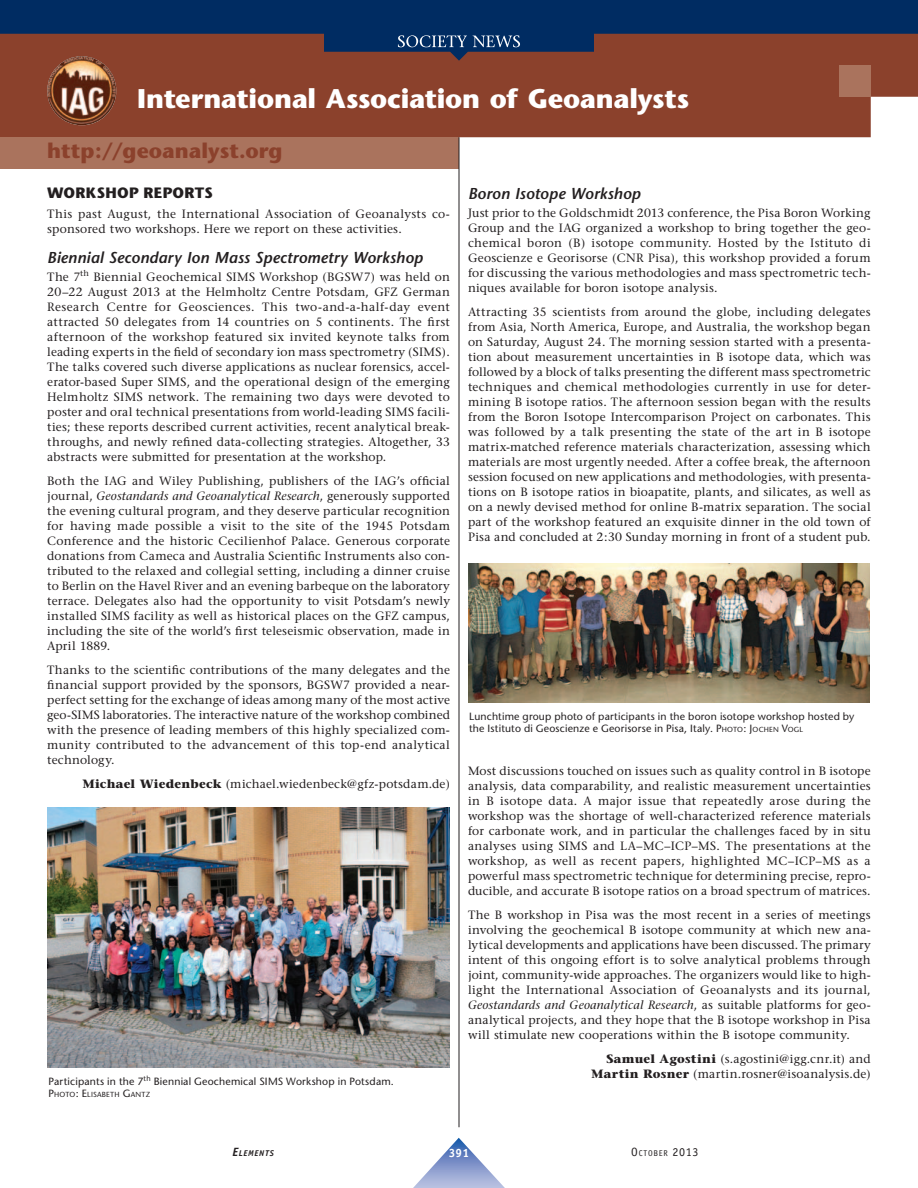
<style>
.page{position:relative;width:918px;height:1188px;background:#fff}
.page>*{position:absolute;margin:0;border:0;box-sizing:border-box;transform-origin:0 0}
.t1{font:700 27px "Stone Sans";letter-spacing:-.01em;color:#fff}
.t2{font:700 21px "Stone Sans";color:#8b412c}
.t3{font:italic 600 15.75px "Stone Sans";letter-spacing:.005em;color:#231f20}
.t4{font:700 15px "Stone Sans";letter-spacing:.02em;color:#231f20}
.t5{font:12px/15px "Stone Serif";letter-spacing:.015em;color:#231f20;text-align:justify}
.t6{font:700 12px "Officina Sans";color:#fff}
.t7{font:10.5px/12px "Stone Sans";letter-spacing:.015em;color:#231f20}
.t8{font:8.4px "Officina Sans";letter-spacing:.085em;color:#231f20}
.t9{font:italic 700 8.4px "Officina Sans";letter-spacing:.08em;color:#231f20}
.t10{font:7.35px "Stone Sans";letter-spacing:.03em;color:#231f20}
.s1{font-style:italic}
.s2{font-weight:700}
.s3{font-size:10.5px}
.s4{font-size:7.35px}
.s5{font-size:12px}
</style>
<div class="page">
<div style="left:0;top:61px;width:918px;height:76px;background:#8b412c"></div>
<div style="left:0;top:137px;width:459px;height:32px;background:#aa735d"></div>
<div style="left:839px;top:65px;width:32px;height:32px;background:#aa735d"></div>
<img style="left:47px;top:56px;width:69px;height:69px;border-radius:50%">
<hr style="left:459px;top:137px;width:1px;height:990px;background:#231f20">
<svg style="left:413px;top:1138px;width:92px;height:50px"></svg>
<svg style="left:0;top:0;width:918px;height:61px;background:#33334e"></svg>
<svg style="left:398px;top:35px;width:122px;height:12px"></svg>
<img style="left:468px;top:563px;width:402px;height:140px">
<img style="left:47px;top:808px;width:403px;height:260px">
<h1 class="t1" style="left:137px;top:88px;width:553px">International Association of Geoanalysts</h1>
<h2 class="t2" style="left:47px;top:143px;width:237px">http://geoanalyst.org</h2>
<p class="t4" style="left:47px;top:187px;width:167px">WORKSHOP REPORTS</p>
<p class="t5" style="left:47px;top:207px;width:404px">This past August, the International Association of Geoanalysts co&shy;sponsored two workshops. Here we report on these activities.</p>
<h3 class="t3" style="left:47px;top:251px;width:377px">Biennial Secondary Ion Mass Spectrometry Workshop</h3>
<p class="t5" style="left:47px;top:270px;width:404px">The 7<sup>th</sup> Biennial Geochemical SIMS Workshop (BGSW7) was held on 20–22 August 2013 at the Helmholtz Centre Potsdam, GFZ German Research Centre for Geosciences. This two-and-a-half-day event attracted 50 delegates from 14 countries on 5 continents. The first afternoon of the workshop featured six invited keynote talks from leading experts in the field of secondary ion mass spectrometry (SIMS).<br>The talks covered such diverse applications as nuclear forensics, accel&shy;erator-based Super SIMS, and the operational design of the emerging Helmholtz SIMS network. The remaining two days were devoted to poster and oral technical presentations from world-leading SIMS facili&shy;ties; these reports described current activities, recent analytical break&shy;throughs, and newly refined data-collecting strategies. Altogether, 33 abstracts were submitted for presentation at the workshop.</p>
<p class="t5" style="left:47px;top:474px;width:404px">Both the IAG and Wiley Publishing, publishers of the IAG’s official journal, <span class="s1">Geostandards and Geoanalytical Research</span>, generously supported the evening cultural program, and they deserve particular recognition for having made possible a visit to the site of the 1945 Potsdam Conference and the historic Cecilienhof Palace. Generous corporate donations from Cameca and Australia Scientific Instruments also con&shy;tributed to the relaxed and collegial setting, including a dinner cruise to Berlin on the Havel River and an evening barbeque on the laboratory terrace. Delegates also had the opportunity to visit Potsdam’s newly installed SIMS facility as well as historical places on the GFZ campus, including the site of the world’s first teleseismic observation, made in April 1889.</p>
<p class="t5" style="left:47px;top:663px;width:404px">Thanks to the scientific contributions of the many delegates and the financial support provided by the sponsors, BGSW7 provided a near&shy;perfect setting for the exchange of ideas among many of the most active geo-SIMS laboratories. The interactive nature of the workshop combined with the presence of leading members of this highly specialized com&shy;munity contributed to the advancement of this top-end analytical technology.</p>
<p class="t5" style="left:83px;top:777px;width:369px"><span class="s2">Michael Wiedenbeck</span> (michael.wiedenbeck@gfz-potsdam.de)</p>
<p class="t7" style="left:48px;top:1076px;width:347px">Participants in the 7<sup>th</sup> Biennial Geochemical SIMS Workshop in Potsdam.</p>
<p class="t10" style="left:48px;top:1091px;width:103px"><span class="s3">P</span>HOTO<span class="s3">: E</span>LISABETH <span class="s3">G</span>ANTZ</p>
<h3 class="t3" style="left:468px;top:188px;width:174px">Boron Isotope Workshop</h3>
<p class="t5" style="left:468px;top:207px;width:404px">Just prior to the Goldschmidt 2013 conference, the Pisa Boron Working Group and the IAG organized a workshop to bring together the geo&shy;chemical boron (B) isotope community. Hosted by the Istituto di Geoscienze e Georisorse (CNR Pisa), this workshop provided a forum for discussing the various methodologies and mass spectrometric tech&shy;niques available for boron isotope analysis.</p>
<p class="t5" style="left:468px;top:306px;width:404px">Attracting 35 scientists from around the globe, including delegates from Asia, North America, Europe, and Australia, the workshop began on Saturday, August 24. The morning session started with a presenta&shy;tion about measurement uncertainties in B isotope data, which was followed by a block of talks presenting the different mass spectrometric techniques and chemical methodologies currently in use for deter&shy;mining B isotope ratios. The afternoon session began with the results from the Boron Isotope Intercomparison Project on carbonates. This was followed by a talk presenting the state of the art in B isotope matrix-matched reference materials characterization, assessing which materials are most urgently needed. After a coffee break, the afternoon session focused on new applications and methodologies, with presenta&shy;tions on B isotope ratios in bioapatite, plants, and silicates, as well as on a newly devised method for online B-matrix separation. The social part of the workshop featured an exquisite dinner in the old town of Pisa and concluded at 2:30 Sunday morning in front of a student pub.</p>
<p class="t7" style="left:469px;top:711px;width:387px">Lunchtime group photo of participants in the boron isotope workshop hosted by the Istituto di Geoscienze e Georisorse in Pisa, Italy. P<span class="s4">HOTO</span>: J<span class="s4">OCHEN</span> V<span class="s4">OGL</span></p>
<p class="t5" style="left:468px;top:765px;width:404px">Most discussions touched on issues such as quality control in B isotope analysis, data comparability, and realistic measurement uncertainties in B isotope data. A major issue that repeatedly arose during the workshop was the shortage of well-characterized reference materials for carbonate work, and in particular the challenges faced by in situ analyses using SIMS and LA–MC–ICP–MS. The presentations at the workshop, as well as recent papers, highlighted MC–ICP–MS as a powerful mass spectrometric technique for determining precise, repro&shy;ducible, and accurate B isotope ratios on a broad spectrum of matrices.</p>
<p class="t5" style="left:468px;top:909px;width:404px">The B workshop in Pisa was the most recent in a series of meetings involving the geochemical B isotope community at which new ana&shy;lytical developments and applications have been discussed. The primary intent of this ongoing effort is to solve analytical problems through joint, community-wide approaches. The organizers would like to high&shy;light the International Association of Geoanalysts and its journal, <span class="s1">Geostandards and Geoanalytical Research</span>, as suitable platforms for geo&shy;analytical projects, and they hope that the B isotope workshop in Pisa will stimulate new cooperations within the B isotope community.</p>
<p class="t5" style="left:592px;top:1053px;width:281px;text-align:right"><span class="s2">Samuel Agostini</span> (s.agostini@igg.cnr.it) and<br><span class="s2">Martin Rosner</span> (martin.rosner@isoanalysis.de)</p>
<p class="t9" style="left:232px;top:1150px;width:43px"><span class="s5">E</span>LEMENTS</p>
<p class="t6" style="left:449px;top:1149px;width:22px">391</p>
<p class="t8" style="left:631px;top:1150px;width:69px"><span class="s5">O</span>CTOBER <span class="s5">2013</span></p>
</div>
